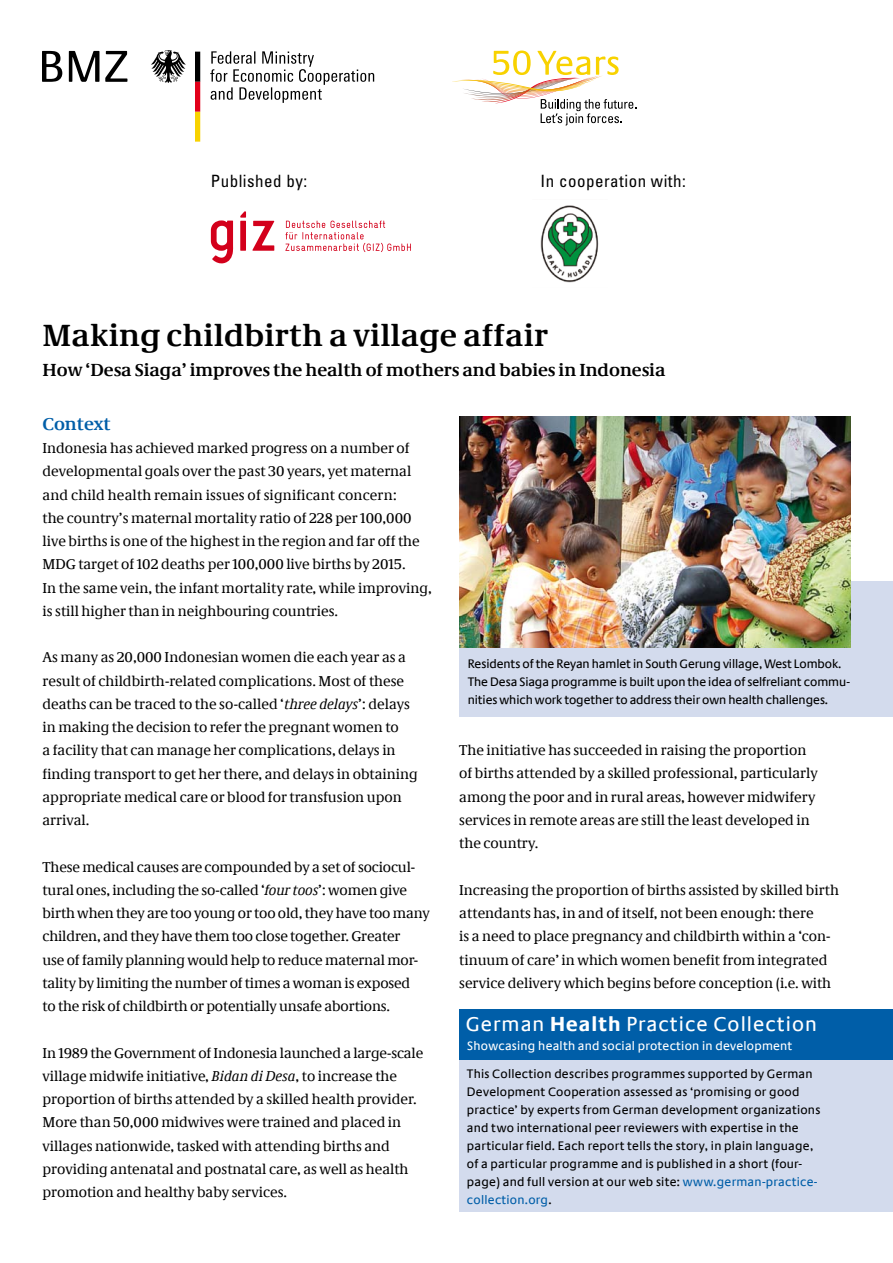
<style>
.page{position:relative;width:893px;height:1263px;background:#fff}
.page>*{position:absolute;margin:0;border:0;box-sizing:border-box;transform-origin:0 0}
.t1{font:700 31.5px "Neue Demos";letter-spacing:.01em;color:#000}
.t2{font:21px "Neue Praxis";letter-spacing:.05em;color:#fff}
.t3{font:700 18px "Neue Demos";color:#000}
.t4{font:700 18px "Neue Demos";color:#005ea8}
.t5{font:condensed 16.95px "Univers";letter-spacing:.03em;color:#000}
.t6{font:14.7px/23.2px "Neue Demos";color:#000}
.t7{font:12.75px/18px "Neue Praxis";letter-spacing:.02em;color:#000}
.t8{font:12.75px/18px "Neue Praxis";letter-spacing:-.005em;color:#000}
.t9{font:12.75px "Neue Praxis";letter-spacing:.02em;color:#fff}
.s1{font-style:italic}
.s2{font-weight:700}
.s3{color:#005ea8}
</style>
<div class="page">
<div style="left:459px;top:1028px;width:434px;height:183px;background:#d3dbed"></div>
<div style="left:459px;top:1009px;width:434px;height:51px;background:#005ea8"></div>
<div style="left:459px;top:581px;width:434px;height:135px;background:#d3dbed"></div>
<img style="left:459px;top:417px;width:391px;height:231px">
<img style="left:540px;top:205px;width:59px;height:78px">
<svg style="left:211px;top:220px;width:22px;height:44px"></svg>
<svg style="left:252px;top:221px;width:22px;height:30px"></svg>
<svg style="left:240px;top:211px;width:6px;height:40px"></svg>
<svg style="left:285px;top:221px;width:126px;height:31px"></svg>
<svg style="left:151px;top:50px;width:35px;height:33px"></svg>
<svg style="left:195px;top:52px;width:5px;height:90px"></svg>
<svg style="left:42px;top:51px;width:20px;height:31px"></svg>
<svg style="left:69px;top:51px;width:30px;height:31px"></svg>
<svg style="left:105px;top:51px;width:22px;height:31px"></svg>
<svg style="left:210px;top:51px;width:164px;height:52px"></svg>
<svg style="left:452px;top:51px;width:184px;height:75px"></svg>
<p class="t5" style="left:211px;top:170px;width:98px">Published by:</p>
<p class="t5" style="left:541px;top:170px;width:147px">In cooperation with:</p>
<h1 class="t1" style="left:43px;top:316px;width:507px">Making childbirth a village affair</h1>
<p class="t3" style="left:43px;top:359px;width:624px">How ‘Desa Siaga’ improves the health of mothers and babies in Indonesia</p>
<p class="t4" style="left:43px;top:413px;width:70px">Context</p>
<p class="t6" style="left:43px;top:436px;width:391px">Indonesia has achieved marked progress on a number of developmental goals over the past 30 years, yet maternal and child health remain issues of significant concern:<br>the country’s maternal mortality ratio of 228 per 100,000 live births is one of the highest in the region and far off the MDG target of 102 deaths per 100,000 live births by 2015.<br>In the same vein, the infant mortality rate, while improving, is still higher than in neighbouring countries.</p>
<p class="t6" style="left:43px;top:646px;width:377px">As many as 20,000 Indonesian women die each year as a result of childbirth-related complications. Most of these deaths can be traced to the so-called ‘<span class="s1">three delays</span>’: delays in making the decision to refer the pregnant women to<br>a facility that can manage her complications, delays in finding transport to get her there, and delays in obtaining appropriate medical care or blood for transfusion upon arrival.</p>
<p class="t6" style="left:43px;top:855px;width:389px">These medical causes are compounded by a set of sociocul&shy;tural ones, including the so-called ‘<span class="s1">four toos</span>’: women give birth when they are too young or too old, they have too many children, and they have them too close together. Greater<br>use of family planning would help to reduce maternal mor&shy;tality by limiting the number of times a woman is exposed<br>to the risk of childbirth or potentially unsafe abortions.</p>
<p class="t6" style="left:43px;top:1041px;width:382px">In 1989 the Government of Indonesia launched a large-scale village midwife initiative, <span class="s1">Bidan di Desa</span>, to increase the proportion of births attended by a skilled health provider.<br>More than 50,000 midwives were trained and placed in villages nationwide, tasked with attending births and providing antenatal and postnatal care, as well as health promotion and healthy baby services.</p>
<p class="t8" style="left:468px;top:655px;width:384px">Residents of the Reyan hamlet in South Gerung village, West Lombok.<br>The Desa Siaga programme is built upon the idea of selfreliant commu&shy;nities which work together to address their own health challenges.</p>
<p class="t6" style="left:459px;top:738px;width:360px">The initiative has succeeded in raising the proportion of births attended by a skilled professional, particularly among the poor and in rural areas, however midwifery services in remote areas are still the least developed in the country.</p>
<p class="t6" style="left:459px;top:878px;width:381px">Increasing the proportion of births assisted by skilled birth attendants has, in and of itself, not been enough: there<br>is a need to place pregnancy and childbirth within a ‘con&shy;tinuum of care’ in which women benefit from integrated service delivery which begins before conception (i.e. with</p>
<h2 class="t2" style="left:466px;top:1012px;width:352px">German <span class="s2">Health</span> Practice Collection</h2>
<p class="t9" style="left:467px;top:1037px;width:327px">Showcasing health and social protection in development</p>
<p class="t7" style="left:467px;top:1064px;width:355px">This Collection describes programmes supported by German Development Cooperation assessed as ‘promising or good practice’ by experts from German development organizations and two international peer reviewers with expertise in the particular field. Each report tells the story, in plain language, of a particular programme and is published in a short (four&shy;page) and full version at our web site: <span class="s3">www.german-practice&shy;collection.org</span>.</p>
</div>
